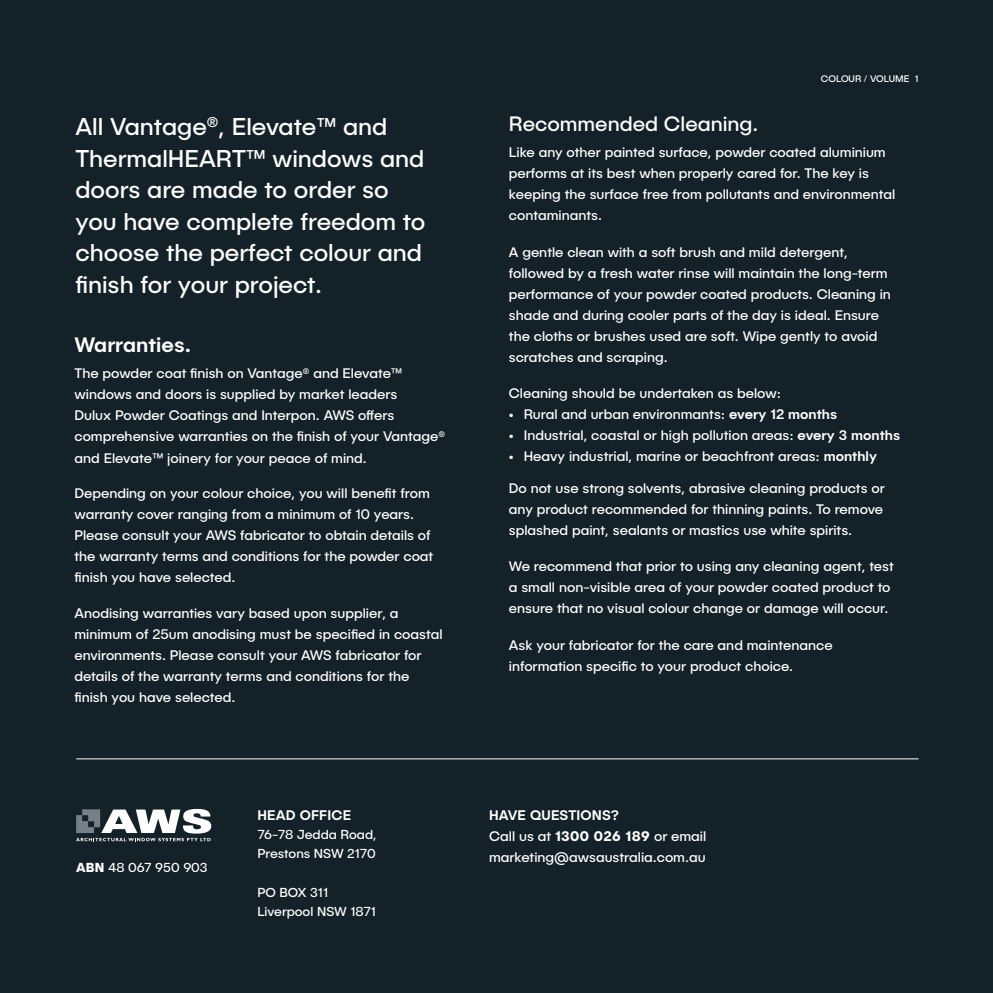
<style>
.page{position:relative;width:993px;height:993px;background:#fff}
.page>*{position:absolute;margin:0;border:0;box-sizing:border-box;transform-origin:0 0}
.t1{font:24.5px/31.5px "Publica Sans";color:#fff}
.t2{font:21px "Publica Sans";color:#fff}
.t3{font:500 21px "Publica Sans";color:#fff}
.t4{font:14px/21px "Publica Sans";color:#fff}
.t5{font:500 14px "Publica Sans";letter-spacing:.01em;color:#fff}
.t6{font:13.12px/19.2px "Publica Sans";color:#fff}
.t7{font:9.62px "Publica Sans";color:#fff}
.s1{font-weight:500}
.s2{font-weight:700}
</style>
<div class="page">
<div style="left:0;top:0;width:992px;height:992px;background:#152128"></div>
<svg style="left:76px;top:808px;width:135px;height:33px"></svg>
<hr style="left:76px;top:758px;width:842px;height:1px;background:#fff">
<p class="t7" style="left:820px;top:73px;width:99px">COLOUR / VOLUME 1</p>
<h1 class="t1" style="left:75px;top:110px;width:351px">All Vantage<sup>®</sup>, Elevate™ and<br>ThermalHEART™ windows and doors are made to order so you have complete freedom to choose the perfect colour and finish for your project.</h1>
<h2 class="t2" style="left:508px;top:110px;width:251px">Recommended Cleaning.</h2>
<p class="t4" style="left:508px;top:141px;width:388px">Like any other painted surface, powder coated aluminium performs at its best when properly cared for. The key is keeping the surface free from pollutants and environmental contaminants.</p>
<p class="t4" style="left:508px;top:241px;width:383px">A gentle clean with a soft brush and mild detergent, followed by a fresh water rinse will maintain the long-term performance of your powder coated products. Cleaning in shade and during cooler parts of the day is ideal. Ensure the cloths or brushes used are soft. Wipe gently to avoid scratches and scraping.</p>
<p class="t4" style="left:508px;top:382px;width:274px">Cleaning should be undertaken as below:</p>
<p class="t4" style="left:508px;top:403px;width:329px">• Rural and urban environmants: <span class="s1">every 12 months</span></p>
<p class="t4" style="left:508px;top:424px;width:392px">• Industrial, coastal or high pollution areas: <span class="s1">every 3 months</span></p>
<p class="t4" style="left:508px;top:445px;width:369px">• Heavy industrial, marine or beachfront areas: <span class="s1">monthly</span></p>
<p class="t4" style="left:508px;top:476px;width:377px;text-align:justify">Do not use strong solvents, abrasive cleaning products or any product recommended for thinning paints. To remove splashed paint, sealants or mastics use white spirits.</p>
<p class="t4" style="left:508px;top:555px;width:386px">We recommend that prior to using any cleaning agent, test a small non-visible area of your powder coated product to ensure that no visual colour change or damage will occur.</p>
<p class="t4" style="left:508px;top:633px;width:325px">Ask your fabricator for the care and maintenance information specific to your product choice.</p>
<h2 class="t3" style="left:74px;top:331px;width:118px">Warranties.</h2>
<p class="t4" style="left:74px;top:362px;width:372px">The powder coat finish on Vantage<sup>®</sup> and Elevate™ windows and doors is supplied by market leaders<br>Dulux Powder Coatings and Interpon. AWS offers comprehensive warranties on the finish of your Vantage<sup>® </sup>and Elevate™ joinery for your peace of mind.</p>
<p class="t4" style="left:74px;top:482px;width:360px">Depending on your colour choice, you will benefit from warranty cover ranging from a minimum of 10 years.<br>Please consult your AWS fabricator to obtain details of the warranty terms and conditions for the powder coat finish you have selected.</p>
<p class="t4" style="left:74px;top:602px;width:369px">Anodising warranties vary based upon supplier, a minimum of 25um anodising must be specified in coastal environments. Please consult your AWS fabricator for details of the warranty terms and conditions for the finish you have selected.</p>
<p class="t6" style="left:76px;top:857px;width:133px"><span class="s2">ABN</span> 48 067 950 903</p>
<p class="t5" style="left:257px;top:805px;width:95px">HEAD OFFICE</p>
<p class="t6" style="left:257px;top:824px;width:121px">76-78 Jedda Road,<br>Prestons NSW 2170</p>
<p class="t6" style="left:257px;top:882px;width:120px">PO BOX 311<br>Liverpool NSW 1871</p>
<p class="t4" style="left:489px;top:804px;width:219px"><span class="s1">HAVE QUESTIONS?<br></span>Call us at <span class="s2">1300 026 189</span> or email marketing@awsaustralia.com.au</p>
</div>
